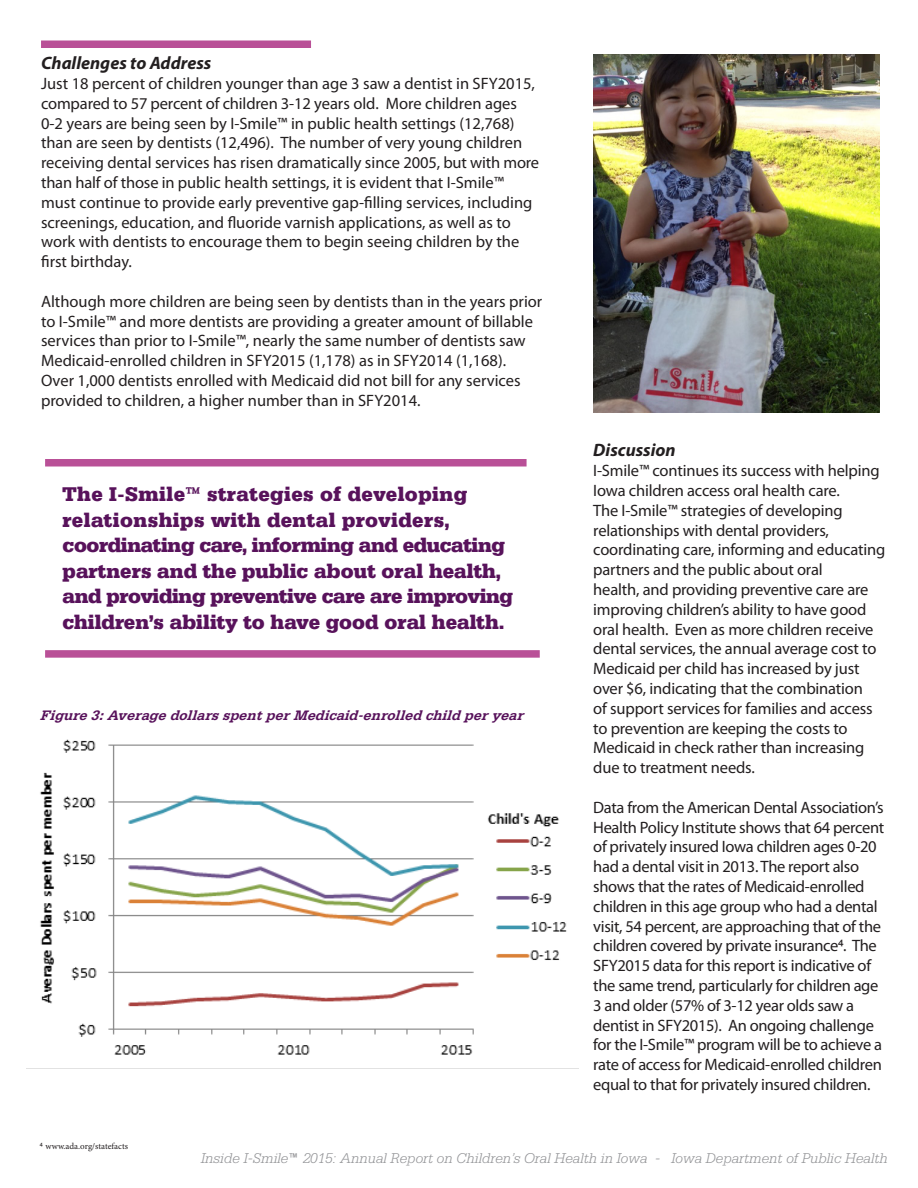
<style>
.page{position:relative;width:918px;height:1188px;background:#fff}
.page>*{position:absolute;margin:0;border:0;box-sizing:border-box;transform-origin:0 0}
.t1{font:700 19.5px/25.5px "Serifa BQ";color:#58125b}
.t2{font:italic 700 18px "Myriad Pro";color:#231f20}
.t3{font:16.5px/19.8px "Myriad Pro";letter-spacing:-.01em;color:#231f20}
.t4{font:italic 300 15px "Serifa Std";color:#919295}
.t5{font:italic 700 14.55px "Serifa Std";color:#58125b}
.t6{font:9px "Minion Pro";color:#231f20}
.s1{font-family:"Helvetica"}
.s2{font-family:"Rockwell";font-weight:400;font-style:normal;font-stretch:condensed;font-size:10.5px}
</style>
<div class="page">
<div style="left:45px;top:459px;width:482px;height:7px;background:#b95097"></div>
<div style="left:45px;top:650px;width:495px;height:8px;background:#b95097"></div>
<img style="left:40px;top:739px;width:527px;height:316px">
<div style="left:41px;top:40px;width:270px;height:8px;background:#b95097"></div>
<img style="left:593px;top:54px;width:286px;height:358px">
<p class="t2" style="left:41px;top:51px;width:172px">Challenges to Address</p>
<p class="t3" style="left:41px;top:73px;width:500px">Just 18 percent of children younger than age 3 saw a dentist in SFY2015, compared to 57 percent of children 3-12 years old. More children ages 0-2 years are being seen by I-Smile™ in public health settings (12,768) than are seen by dentists (12,496). The number of very young children receiving dental services has risen dramatically since 2005, but with more than half of those in public health settings, it is evident that I-Smile™ must continue to provide early preventive gap-filling services, including screenings, education, and fluoride varnish applications, as well as to work with dentists to encourage them to begin seeing children by the first birthday.</p>
<p class="t3" style="left:41px;top:291px;width:503px">Although more children are being seen by dentists than in the years prior to I-Smile™ and more dentists are providing a greater amount of billable services than prior to I-Smile™, nearly the same number of dentists saw Medicaid-enrolled children in SFY2015 (1,178) as in SFY2014 (1,168).<br>Over 1,000 dentists enrolled with Medicaid did not bill for any services provided to children, a higher number than in SFY2014.</p>
<p class="t1" style="left:63px;top:481px;width:452px">The I-Smile™ strategies of developing relationships with dental providers, coordinating care, informing and educating partners and the public about oral health, and providing preventive care are improving children’s ability to have good oral health.</p>
<p class="t5" style="left:40px;top:706px;width:490px">Figure3:AveragedollarsspentperMedicaid-enrolledchildperyear</p>
<p class="t2" style="left:593px;top:439px;width:84px">Discussion</p>
<p class="t3" style="left:593px;top:460px;width:294px">I-Smile™ continues its success with helping Iowa children access oral health care.<br>The I-Smile™ strategies of developing relationships with dental providers, coordinating care, informing and educating partners and the public about oral<br>health, and providing preventive care are improving children’s ability to have good oral health. Even as more children receive dental services, the annual average cost to Medicaid per child has increased by just over $6, indicating that the combination<br>of support services for families and access to prevention are keeping the costs to Medicaid in check rather than increasing due to treatment needs.</p>
<p class="t3" style="left:593px;top:797px;width:293px">Data from the American Dental Association’s Health Policy Institute shows that 64 percent of privately insured Iowa children ages 0-20 had a dental visit in 2013. The report also shows that the rates of Medicaid-enrolled children in this age group who had a dental visit, 54 percent, are approaching that of the children covered by private insurance<span class="s1">⁴</span>. The SFY2015 data for this report is indicative of the same trend, particularly for children age 3 and older (57% of 3-12 year olds saw a dentist in SFY2015). An ongoing challenge for the I-Smile™ program will be to achieve a rate of access for Medicaid-enrolled children equal to that for privately insured children.</p>
<p class="t6" style="left:40px;top:1140px;width:90px"><span class="s1">⁴</span> www.ada.org/statefacts</p>
<p class="t4" style="left:201px;top:1150px;width:688px">Inside I-Smile<span class="s2">™</span> 2015: Annual Report on Children’s Oral Health in Iowa - Iowa Department of Public Health</p>
</div>
